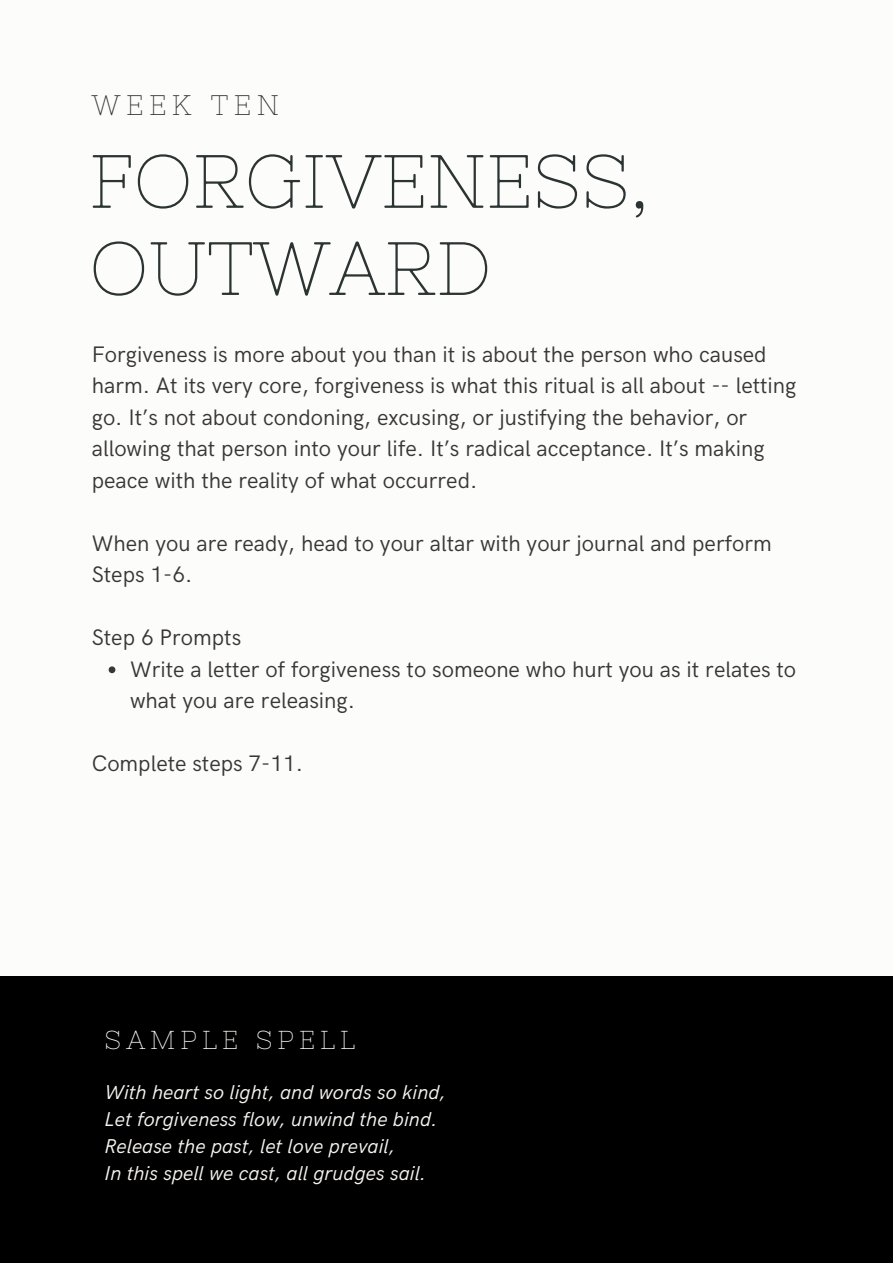
<style>
.page{position:relative;width:893px;height:1264px;background:#fff}
.page>*{position:absolute;margin:0;border:0;box-sizing:border-box;transform-origin:0 0}
.t1{font:75.3px "Nixie One";color:#2c3433}
.t2{font:28.2px "Nixie One";letter-spacing:.2em;color:#393633}
.t3{font:25.95px "Nixie One";letter-spacing:.2em;color:#f6f4f0}
.t4{font:22.5px/31.5px "HK Grotesk";color:#393633}
.t5{font:italic 20.1px "HK Grotesk";color:#f6f4f0}
</style>
<div class="page">
<div style="left:0;top:0;width:892px;height:1262px;background:#fcfdfb"></div>
<div style="left:0;top:976px;width:892px;height:286px;background:#000"></div>
<svg style="left:109px;top:666px;width:6px;height:7px"></svg>
<p class="t2" style="left:92px;top:89px;width:189px">WEEK TEN</p>
<p class="t1" style="left:89px;top:138px;width:560px">FORGIVENESS,</p>
<p class="t1" style="left:89px;top:225px;width:404px">OUTWARD</p>
<p class="t4" style="left:92px;top:339px;width:706px">Forgiveness is more about you than it is about the person who caused harm. At its very core, forgiveness is what this ritual is all about -- letting go. It’s not about condoning, excusing, or justifying the behavior, or allowing that person into your life. It’s radical acceptance. It’s making peace with the reality of what occurred.</p>
<p class="t4" style="left:92px;top:528px;width:681px">When you are ready, head to your altar with your journal and perform<br>Steps 1-6.</p>
<p class="t4" style="left:92px;top:622px;width:151px">Step 6 Prompts</p>
<p class="t4" style="left:130px;top:654px;width:667px">Write a letter of forgiveness to someone who hurt you as it relates to what you are releasing.</p>
<p class="t4" style="left:92px;top:748px;width:213px">Complete steps 7-11.</p>
<p class="t3" style="left:105px;top:1024px;width:252px">SAMPLE SPELL</p>
<p class="t5" style="left:105px;top:1080px;width:343px">With heart so light, and words so kind,</p>
<p class="t5" style="left:105px;top:1107px;width:334px">Let forgiveness flow, unwind the bind.</p>
<p class="t5" style="left:105px;top:1134px;width:292px">Release the past, let love prevail,</p>
<p class="t5" style="left:105px;top:1161px;width:323px">In this spell we cast, all grudges sail.</p>
</div>
